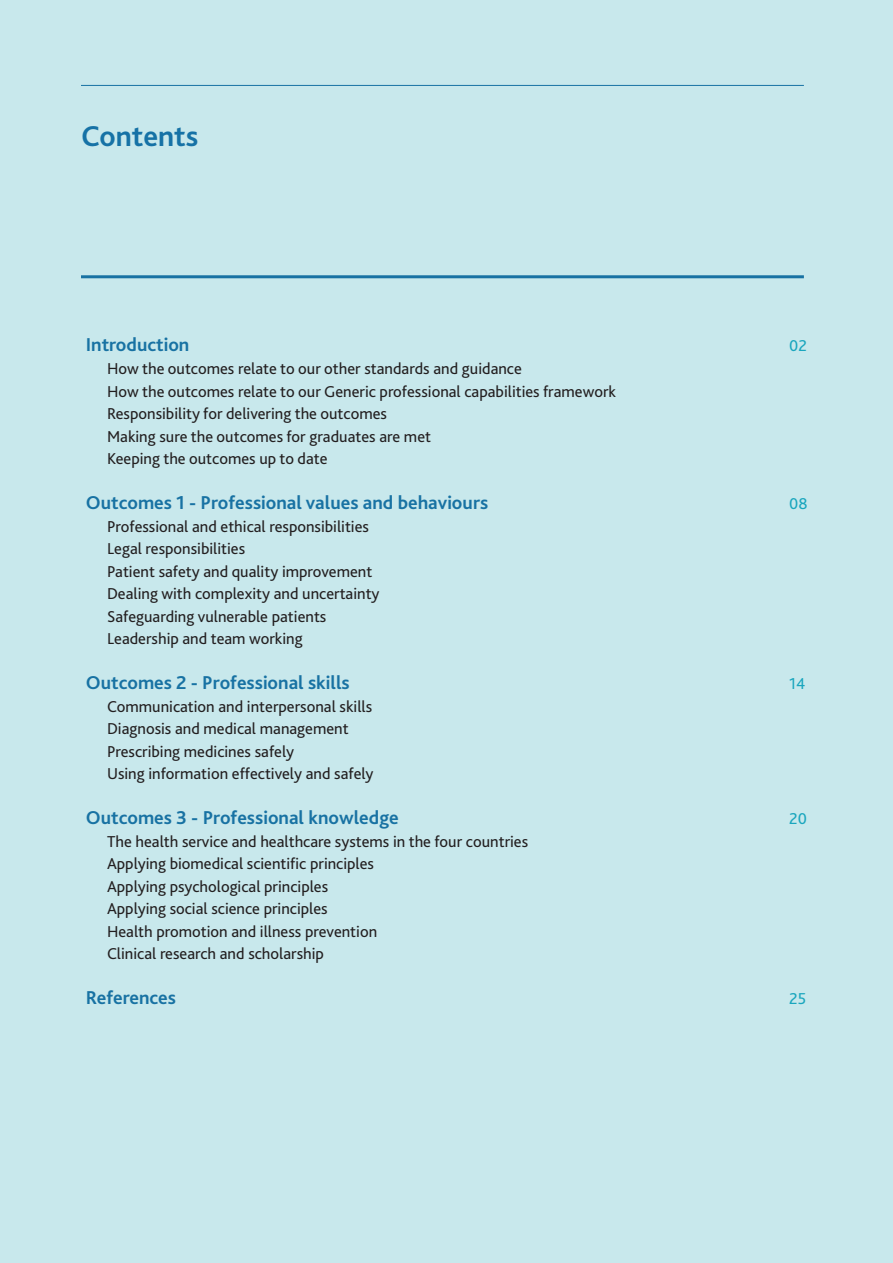
<style>
.page{position:relative;width:893px;height:1263px;background:#c8e8ec}
.page>*{position:absolute;margin:0;border:0;box-sizing:border-box;transform-origin:0 0}
.t1{font:700 30px "Bliss 2";color:#1672a6}
.t2{font:700 19.5px "Bliss 2";color:#1872a3}
.t3{font:16.5px/22.5px "Bliss 2";color:#231f20}
.t4{font:16.5px "Bliss 2";color:#1aa6be}
</style>
<div class="page">
<hr style="left:81px;top:85px;width:723px;height:1px;background:#1872a3">
<hr style="left:81px;top:275px;width:723px;height:3px;background:#1872a3">
<h1 class="t1" style="left:81px;top:117px;width:119px">Contents</h1>
<p class="t2" style="left:86px;top:333px;width:105px">Introduction</p>
<p class="t4" style="left:789px;top:336px;width:19px">02</p>
<p class="t3" style="left:107px;top:357px;width:511px">How the outcomes relate to our other standards and guidance<br>How the outcomes relate to our Generic professional capabilities framework Responsibility for delivering the outcomes<br>Making sure the outcomes for graduates are met<br>Keeping the outcomes up to date</p>
<p class="t2" style="left:86px;top:490px;width:404px">Outcomes 1 - Professional values and behaviours</p>
<p class="t4" style="left:789px;top:493px;width:20px">08</p>
<p class="t3" style="left:107px;top:514px;width:274px">Professional and ethical responsibilities Legal responsibilities<br>Patient safety and quality improvement Dealing with complexity and uncertainty Safeguarding vulnerable patients Leadership and team working</p>
<p class="t2" style="left:86px;top:670px;width:266px">Outcomes 2 - Professional skills</p>
<p class="t4" style="left:789px;top:673px;width:18px">14</p>
<p class="t3" style="left:107px;top:694px;width:268px">Communication and interpersonal skills Diagnosis and medical management Prescribing medicines safely<br>Using information effectively and safely</p>
<p class="t2" style="left:86px;top:805px;width:314px">Outcomes 3 - Professional knowledge</p>
<p class="t4" style="left:789px;top:808px;width:19px">20</p>
<p class="t3" style="left:107px;top:829px;width:423px">The health service and healthcare systems in the four countries Applying biomedical scientific principles<br>Applying psychological principles<br>Applying social science principles<br>Health promotion and illness prevention<br>Clinical research and scholarship</p>
<p class="t2" style="left:86px;top:985px;width:92px">References</p>
<p class="t4" style="left:789px;top:988px;width:18px">25</p>
</div>
